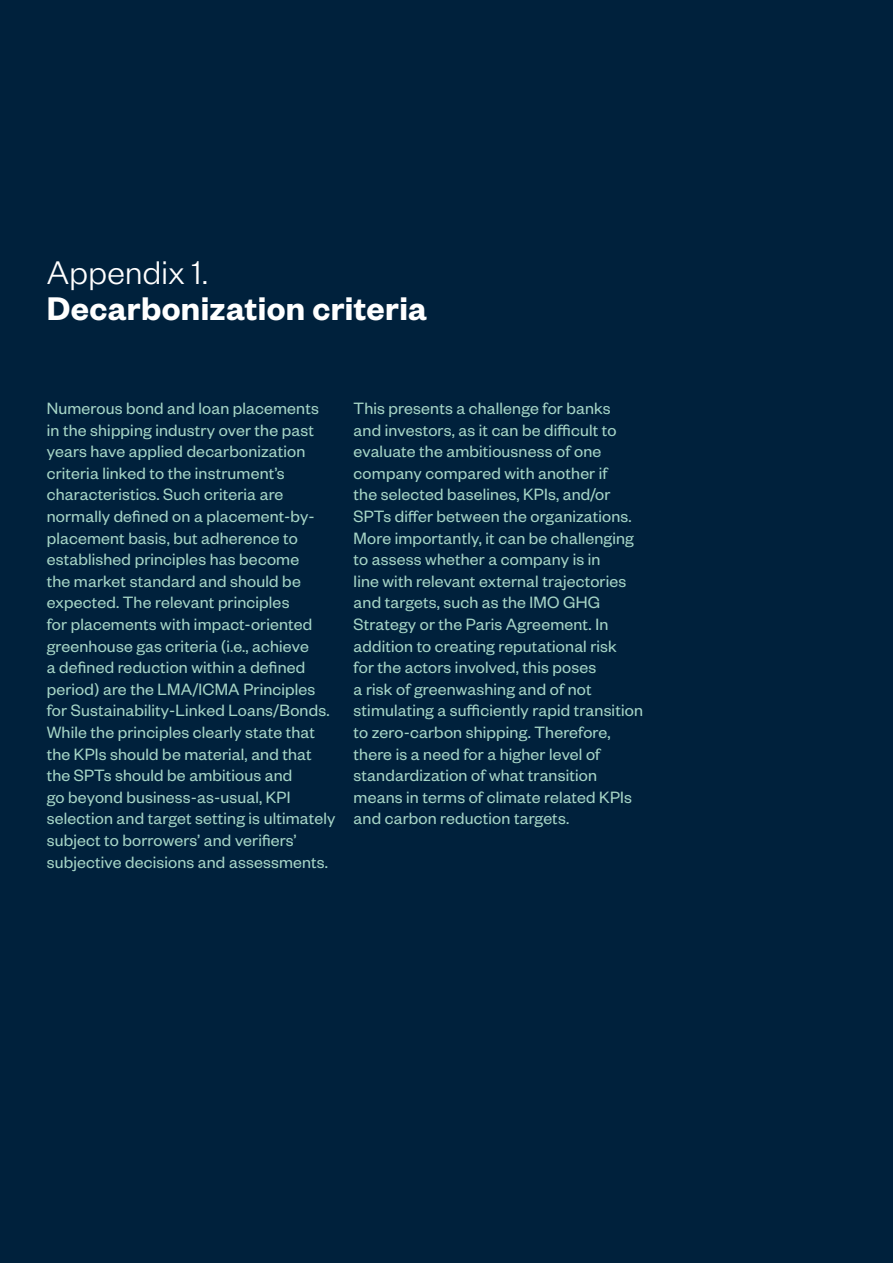
<style>
.page{position:relative;width:893px;height:1263px;background:#00213c}
.page>*{position:absolute;margin:0;border:0;box-sizing:border-box;transform-origin:0 0}
.t1{font:600 36px "Founders Grotesk";letter-spacing:.01em;color:#fff}
.t2{font:300 36px "Founders Grotesk";letter-spacing:.01em;color:#fff}
.t3{font:18px/21.6px "Founders Grotesk";letter-spacing:.01em;color:#a6d5c6}
</style>
<div class="page">
<h1 class="t2" style="left:47px;top:251px;width:160px">Appendix 1.</h1>
<h1 class="t1" style="left:47px;top:286px;width:382px">Decarbonization criteria</h1>
<p class="t3" style="left:47px;top:396px;width:290px">Numerous bond and loan placements in the shipping industry over the past years have applied decarbonization criteria linked to the instrument’s characteristics. Such criteria are normally defined on a placement-by&shy;placement basis, but adherence to established principles has become<br>the market standard and should be expected. The relevant principles<br>for placements with impact-oriented greenhouse gas criteria (i.e., achieve<br>a defined reduction within a defined period) are the LMA/ICMA Principles for Sustainability-Linked Loans/Bonds.<br>While the principles clearly state that the KPIs should be material, and that the SPTs should be ambitious and<br>go beyond business-as-usual, KPI selection and target setting is ultimately subject to borrowers’ and verifiers’ subjective decisions and assessments.</p>
<p class="t3" style="left:354px;top:396px;width:291px">This presents a challenge for banks<br>and investors, as it can be difficult to evaluate the ambitiousness of one company compared with another if<br>the selected baselines, KPIs, and/or SPTs differ between the organizations.<br>More importantly, it can be challenging to assess whether a company is in<br>line with relevant external trajectories and targets, such as the IMO GHG Strategy or the Paris Agreement. In addition to creating reputational risk<br>for the actors involved, this poses<br>a risk of greenwashing and of not stimulating a sufficiently rapid transition to zero-carbon shipping. Therefore, there is a need for a higher level of standardization of what transition means in terms of climate related KPIs and carbon reduction targets.</p>
</div>
